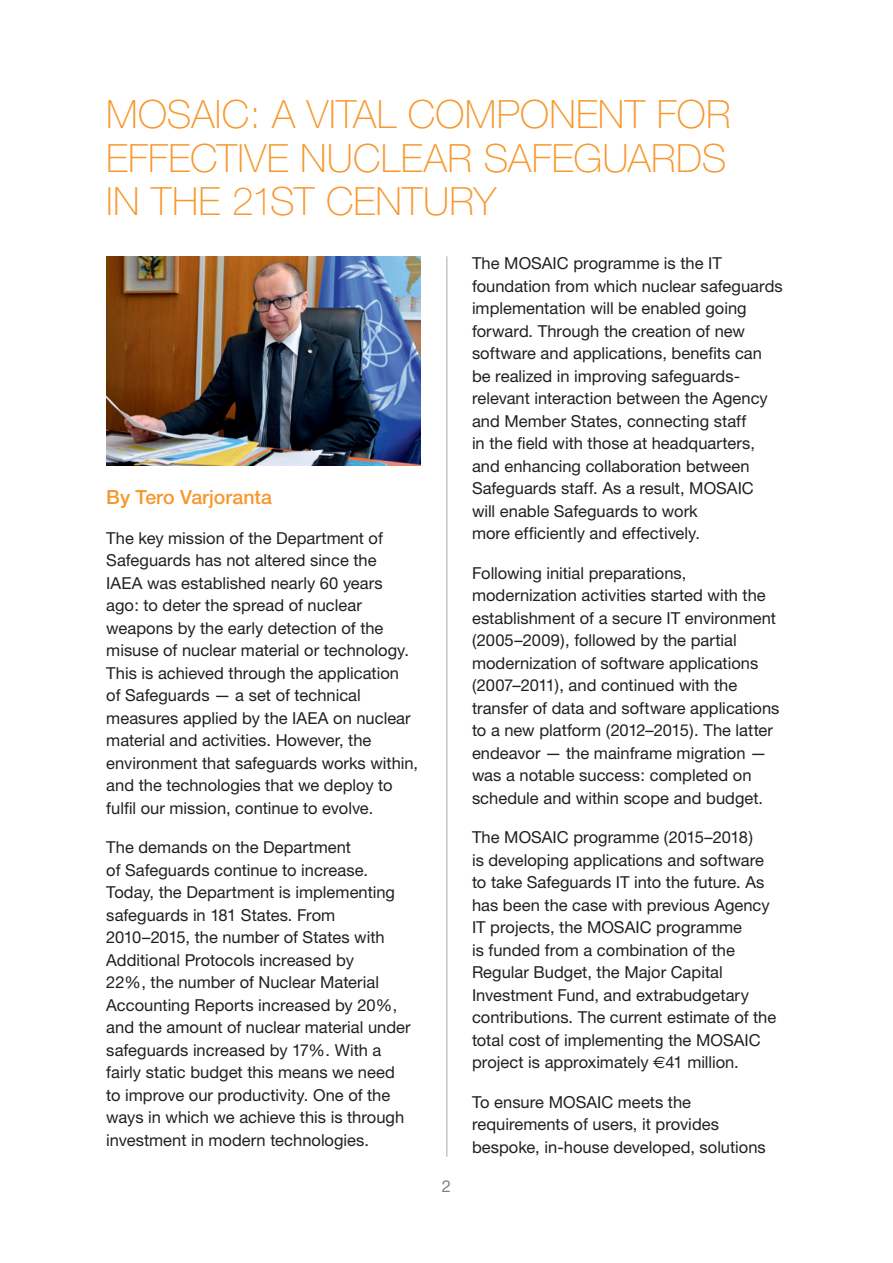
<style>
.page{position:relative;width:893px;height:1263px;background:#fff}
.page>*{position:absolute;margin:0;border:0;box-sizing:border-box;transform-origin:0 0}
.subhead{font:100 39px/43.5px "Helvetica Neue";letter-spacing:.005em;color:#f7972c;text-align:justify}
.byline{font:500 19.5px "Helvetica Neue";color:#f7972c}
.t1{font:16.5px/22.5px "Helvetica Neue";color:#231f20}
.t2{font:16.5px "Helvetica Neue";color:#808285}
.s1{font-family:"Euro Sans"}
</style>
<div class="page">
<hr style="left:446px;top:256px;width:1px;height:901px;background:#a8a9ad">
<img style="left:106px;top:256px;width:315px;height:210px">
<p class="subhead" style="left:106px;top:93px;width:626px">MOSAIC: A VITAL COMPONENT FOR EFFECTIVE NUCLEAR SAFEGUARDS IN THE 21ST CENTURY</p>
<p class="byline" style="left:106px;top:486px;width:167px">By Tero Varjoranta</p>
<p class="t1" style="left:106px;top:526px;width:313px">The key mission of the Department of Safeguards has not altered since the<br>IAEA was established nearly 60 years ago: to deter the spread of nuclear weapons by the early detection of the misuse of nuclear material or technology.<br>This is achieved through the application<br>of Safeguards — a set of technical measures applied by the IAEA on nuclear material and activities. However, the environment that safeguards works within, and the technologies that we deploy to fulfil our mission, continue to evolve.</p>
<p class="t1" style="left:106px;top:836px;width:306px">The demands on the Department<br>of Safeguards continue to increase.<br>Today, the Department is implementing safeguards in 181 States. From 2010–2015, the number of States with Additional Protocols increased by<br>22%, the number of Nuclear Material Accounting Reports increased by 20%, and the amount of nuclear material under safeguards increased by 17%. With a fairly static budget this means we need to improve our productivity. One of the ways in which we achieve this is through investment in modern technologies.</p>
<p class="t2" style="left:442px;top:1176px;width:11px">2</p>
<p class="t1" style="left:472px;top:252px;width:312px">The MOSAIC programme is the IT foundation from which nuclear safeguards implementation will be enabled going forward. Through the creation of new software and applications, benefits can be realized in improving safeguards&shy;relevant interaction between the Agency and Member States, connecting staff<br>in the field with those at headquarters, and enhancing collaboration between Safeguards staff. As a result, MOSAIC<br>will enable Safeguards to work<br>more efficiently and effectively.</p>
<p class="t1" style="left:472px;top:561px;width:309px">Following initial preparations, modernization activities started with the establishment of a secure IT environment (2005–2009), followed by the partial modernization of software applications (2007–2011), and continued with the transfer of data and software applications to a new platform (2012–2015). The latter endeavor — the mainframe migration — was a notable success: completed on schedule and within scope and budget.</p>
<p class="t1" style="left:472px;top:826px;width:306px">The MOSAIC programme (2015–2018)<br>is developing applications and software to take Safeguards IT into the future. As has been the case with previous Agency IT projects, the MOSAIC programme<br>is funded from a combination of the Regular Budget, the Major Capital Investment Fund, and extrabudgetary contributions. The current estimate of the total cost of implementing the MOSAIC project is approximately <span class="s1">€</span>41 million.</p>
<p class="t1" style="left:472px;top:1090px;width:295px">To ensure MOSAIC meets the requirements of users, it provides bespoke, in-house developed, solutions</p>
</div>
